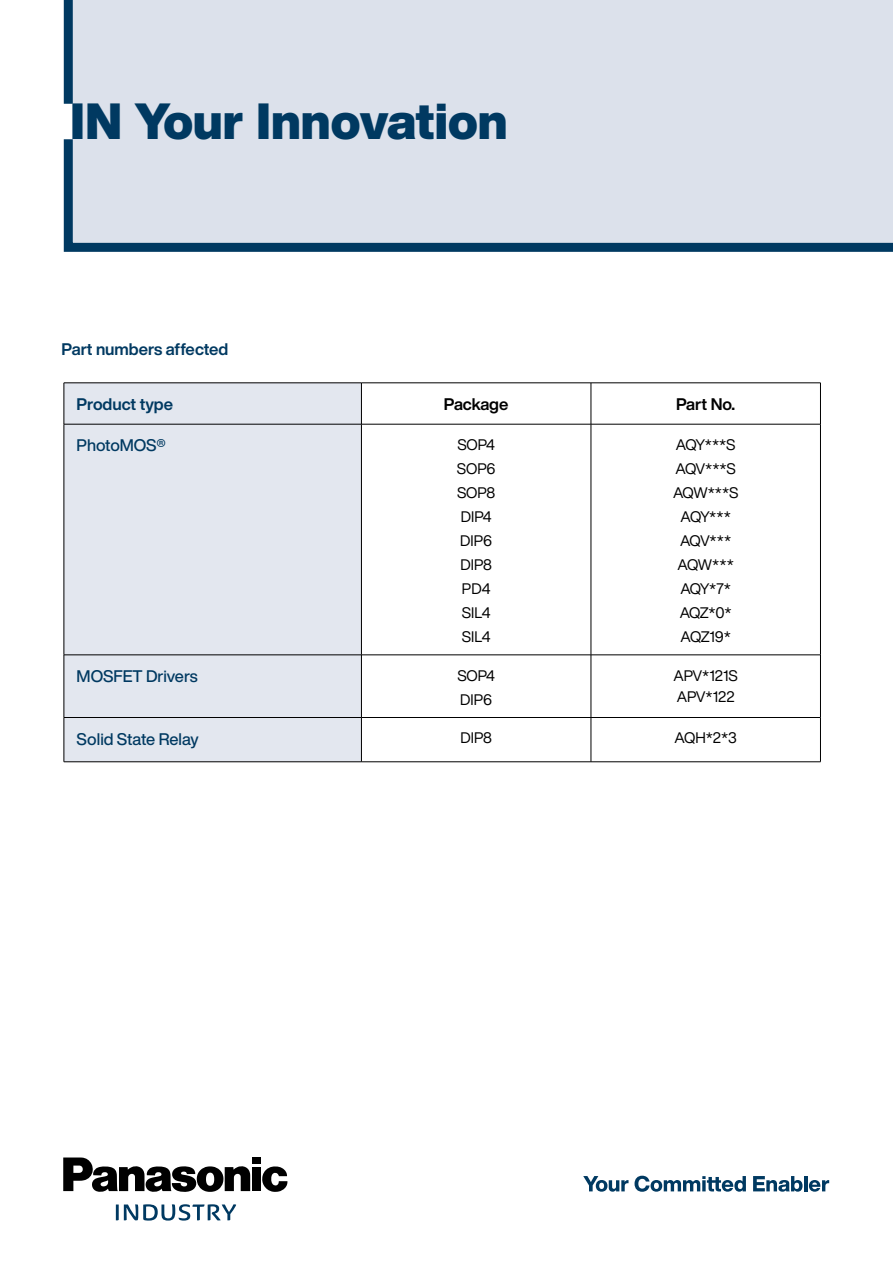
<style>
.page{position:relative;width:893px;height:1263px;background:#fff}
.page>*{position:absolute;margin:0;border:0;box-sizing:border-box;transform-origin:0 0}
.t1{font:900 49.95px "Helvetica Now Display";color:#003961}
.t2{font:500 16.5px "Helvetica Now Display";letter-spacing:-.005em;color:#003961}
.t3{font:700 16.5px "Helvetica Now Display";color:#003961}
.t4{font:700 16.5px "Helvetica Now Display";letter-spacing:-.005em;color:#000}
.t5{font:15px/24px "Helvetica Now Display";letter-spacing:-.015em;color:#000}
.t6{font:15px/24px "Helvetica Now Display";letter-spacing:-.06em;color:#000;text-align:center}
</style>
<div class="page">
<svg style="left:262px;top:1166px;width:26px;height:26px"></svg>
<div style="left:252px;top:1157px;width:9px;height:7px;background:#000"></div>
<div style="left:252px;top:1167px;width:9px;height:24px;background:#000"></div>
<svg style="left:63px;top:1157px;width:187px;height:35px"></svg>
<svg style="left:116px;top:1204px;width:120px;height:16px"></svg>
<div style="left:65px;top:384px;width:296px;height:377px;background:#e3e7ef"></div>
<hr style="left:64px;top:383px;width:297px;height:1px;background:#000">
<hr style="left:64px;top:383px;width:1px;height:41px;background:#000">
<hr style="left:361px;top:383px;width:230px;height:1px;background:#000">
<hr style="left:361px;top:383px;width:1px;height:41px;background:#000">
<hr style="left:591px;top:383px;width:230px;height:1px;background:#000">
<hr style="left:591px;top:383px;width:1px;height:41px;background:#000">
<hr style="left:820px;top:383px;width:1px;height:41px;background:#000">
<hr style="left:64px;top:424px;width:297px;height:1px;background:#000">
<hr style="left:64px;top:424px;width:1px;height:231px;background:#000">
<hr style="left:361px;top:424px;width:230px;height:1px;background:#000">
<hr style="left:361px;top:424px;width:1px;height:231px;background:#000">
<hr style="left:591px;top:424px;width:230px;height:1px;background:#000">
<hr style="left:591px;top:424px;width:1px;height:231px;background:#000">
<hr style="left:820px;top:424px;width:1px;height:231px;background:#000">
<hr style="left:64px;top:655px;width:297px;height:1px;background:#000">
<hr style="left:64px;top:655px;width:1px;height:62px;background:#000">
<hr style="left:361px;top:655px;width:230px;height:1px;background:#000">
<hr style="left:361px;top:655px;width:1px;height:62px;background:#000">
<hr style="left:591px;top:655px;width:230px;height:1px;background:#000">
<hr style="left:591px;top:655px;width:1px;height:62px;background:#000">
<hr style="left:820px;top:655px;width:1px;height:62px;background:#000">
<hr style="left:64px;top:717px;width:297px;height:1px;background:#000">
<hr style="left:64px;top:718px;width:1px;height:44px;background:#000">
<hr style="left:361px;top:717px;width:230px;height:1px;background:#000">
<hr style="left:361px;top:718px;width:1px;height:44px;background:#000">
<hr style="left:591px;top:717px;width:230px;height:1px;background:#000">
<hr style="left:591px;top:718px;width:1px;height:44px;background:#000">
<hr style="left:820px;top:718px;width:1px;height:44px;background:#000">
<hr style="left:64px;top:761px;width:297px;height:1px;background:#000">
<hr style="left:361px;top:761px;width:230px;height:1px;background:#000">
<hr style="left:591px;top:761px;width:230px;height:1px;background:#000">
<svg style="left:583px;top:1176px;width:45px;height:16px"></svg>
<svg style="left:634px;top:1176px;width:112px;height:16px"></svg>
<svg style="left:753px;top:1176px;width:49px;height:16px"></svg>
<hr style="left:804px;top:1176px;width:3px;height:15px;background:#003961">
<svg style="left:809px;top:1180px;width:20px;height:12px"></svg>
<div style="left:63px;top:0;width:830px;height:252px;background:#dce1eb"></div>
<h1 class="t1" style="left:70px;top:88px;width:439px">IN Your Innovation</h1>
<p class="t3" style="left:62px;top:338px;width:168px">Part numbers affected</p>
<p class="t3" style="left:77px;top:393px;width:98px">Product type</p>
<p class="t4" style="left:444px;top:393px;width:66px">Package</p>
<p class="t4" style="left:676px;top:393px;width:61px">Part No.</p>
<p class="t2" style="left:77px;top:434px;width:91px">PhotoMOS®</p>
<p class="t5" style="left:457px;top:433px;width:40px;text-align:center">SOP4<br>SOP6<br>SOP8<br>DIP4<br>DIP6<br>DIP8<br>PD4<br>SIL4<br>SIL4</p>
<p class="t6" style="left:673px;top:433px;width:67px">AQY***S<br>AQV***S<br>AQW***S<br>AQY***<br>AQV***<br>AQW***<br>AQY*7*<br>AQZ*0*<br>AQZ19*</p>
<p class="t2" style="left:77px;top:665px;width:123px">MOSFET Drivers</p>
<p class="t5" style="left:457px;top:663px;width:39px">SOP4<br>DIP6</p>
<p class="t5" style="left:674px;top:665px;width:66px;line-height:21px">APV*121S<br>APV*122</p>
<p class="t2" style="left:77px;top:728px;width:124px">Solid State Relay</p>
<p class="t5" style="left:460px;top:726px;width:33px">DIP8</p>
<p class="t5" style="left:675px;top:726px;width:64px">AQH*2*3</p>
</div>
